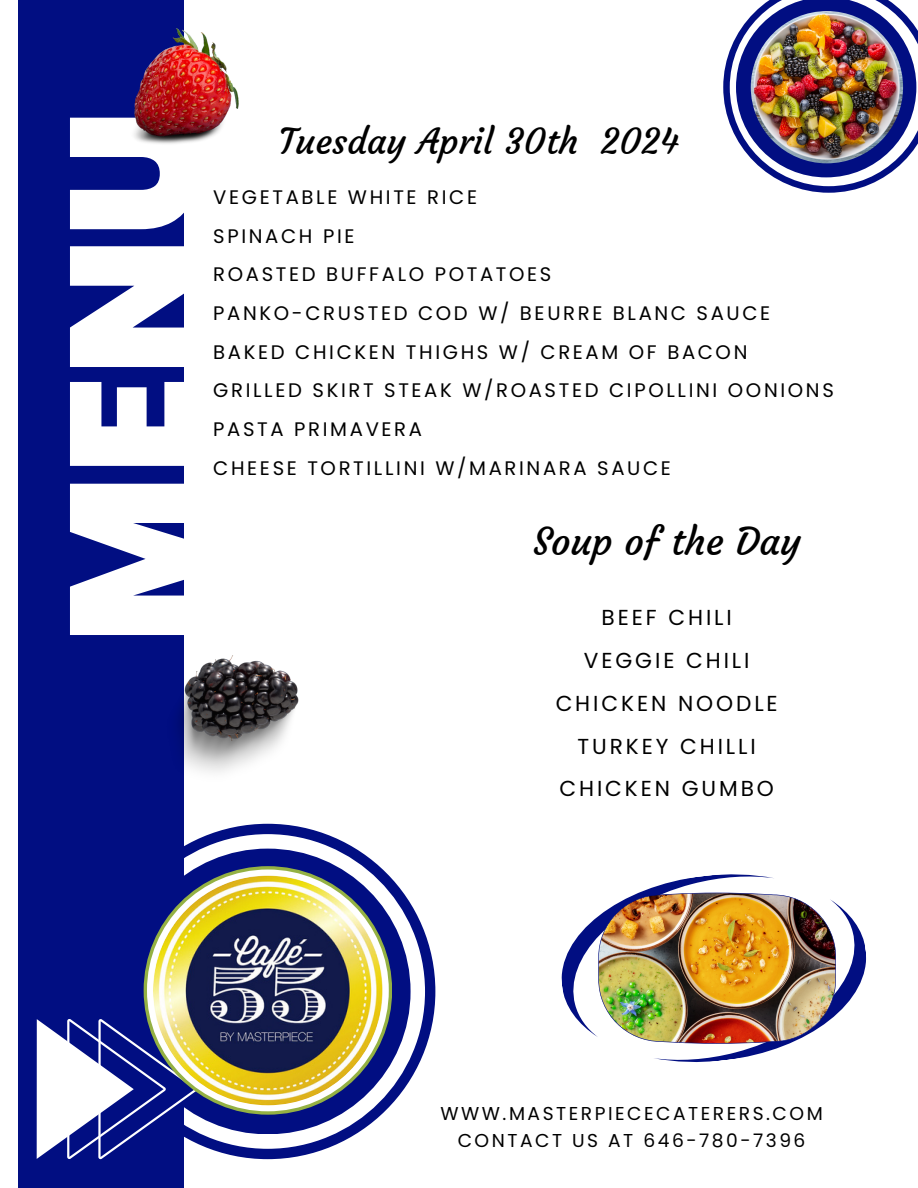
<style>
.page{position:relative;width:918px;height:1188px;background:#fff}
.page>*{position:absolute;margin:0;border:0;box-sizing:border-box;transform-origin:0 0}
.t1{font:900 177.9px "Poppins";color:#fff}
.t2{font:38.1px "Courgette";color:#000}
.t3{font:35.7px "Courgette";color:#000}
.t4{font:21.75px/42.8px "Poppins";letter-spacing:.135em;color:#000;text-align:center}
.t5{font:19.65px/38.7px "Poppins";letter-spacing:.135em;color:#000}
.t6{font:18.6px "Poppins";letter-spacing:.135em;color:#000}
</style>
<div class="page">
<svg style="left:183px;top:824px;width:252px;height:335px"></svg>
<div style="left:125px;top:849px;width:286px;height:285px;background:#010e82;border-radius:50%"></div>
<div style="left:18px;top:0;width:165px;height:1188px;background:#010e82"></div>
<img style="left:134px;top:28px;width:104px;height:118px">
<img style="left:178px;top:656px;width:120px;height:129px">
<svg style="left:37px;top:1019px;width:160px;height:140px"></svg>
<svg style="left:144px;top:866px;width:248px;height:249px;background:#93ad50"></svg>
<div style="left:147px;top:870px;width:242px;height:241px;background:#fff;border-radius:50%"></div>
<img style="left:153px;top:876px;width:230px;height:229px;border-radius:50%">
<svg style="left:723px;top:0;width:195px;height:193px"></svg>
<img style="left:751px;top:11px;width:152px;height:152px;border-radius:50%">
<img style="left:561px;top:874px;width:306px;height:188px">
<p class="t1" style="left:9px;top:644px;width:536px;rotate:-90deg">MENU</p>
<p class="t3" style="left:279px;top:120px;width:402px">Tuesday April 30th 2024</p>
<h2 class="t5" style="left:213px;top:178px;width:622px">VEGETABLE WHITE RICE<br>SPINACH PIE<br>ROASTED BUFFALO POTATOES<br>PANKO-CRUSTED COD W/ BEURRE BLANC SAUCE<br>BAKED CHICKEN THIGHS W/ CREAM OF BACON<br>GRILLED SKIRT STEAK W/ROASTED CIPOLLINI OONIONS<br>PASTA PRIMAVERA<br>CHEESE TORTILLINI W/MARINARA SAUCE</h2>
<p class="t2" style="left:533px;top:517px;width:270px">Soup of the Day</p>
<h3 class="t4" style="left:556px;top:596px;width:224px">BEEF CHILI<br>VEGGIE CHILI<br>CHICKEN NOODLE<br>TURKEY CHILLI<br>CHICKEN GUMBO</h3>
<p class="t6" style="left:440px;top:1100px;width:384px">WWW.MASTERPIECECATERERS.COM</p>
<p class="t6" style="left:458px;top:1127px;width:349px">CONTACT US AT 646-780-7396</p>
</div>
